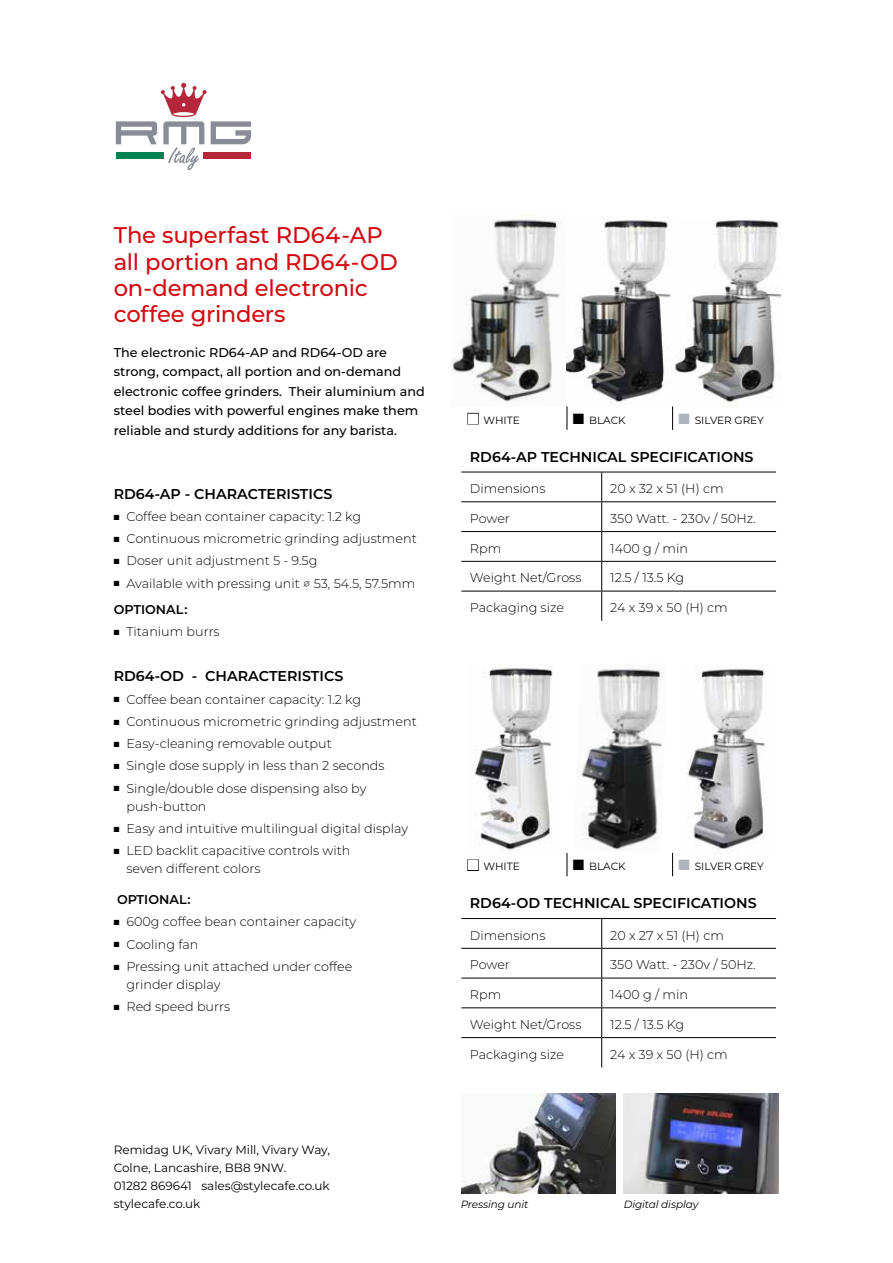
<style>
.page{position:relative;width:893px;height:1263px;background:#fff}
.page>*{position:absolute;margin:0;border:0;box-sizing:border-box;transform-origin:0 0}
.t1{font:500 22.65px/26.4px "Montserrat";letter-spacing:-.01em;color:#d20a11}
.t2{font:600 14.25px "Montserrat";color:#000}
.t3{font:300 12.75px/18px "Montserrat";color:#000}
.t4{font:500 12.75px/19.5px "Montserrat";color:#000}
.t5{font:600 12.75px "Montserrat";color:#000}
.t6{font:12px/18px "Montserrat";color:#000}
.t7{font:10.5px "Montserrat";color:#000}
.t8{font:italic 10.5px "Montserrat";letter-spacing:-.01em;color:#000}
.s1{font-weight:600}
.s2{color:#afb4bc}
</style>
<div class="page">
<svg style="left:116px;top:83px;width:135px;height:87px"></svg>
<svg style="left:601px;top:919px;width:1px;height:148px"></svg>
<hr style="left:461px;top:918px;width:141px;height:1px;background:#000">
<hr style="left:602px;top:918px;width:174px;height:1px;background:#000">
<hr style="left:461px;top:1037px;width:141px;height:1px;background:#000">
<hr style="left:602px;top:1037px;width:174px;height:1px;background:#000">
<hr style="left:461px;top:948px;width:141px;height:1px;background:#000">
<hr style="left:602px;top:948px;width:174px;height:1px;background:#000">
<hr style="left:461px;top:978px;width:141px;height:1px;background:#000">
<hr style="left:602px;top:978px;width:174px;height:1px;background:#000">
<hr style="left:461px;top:1007px;width:141px;height:1px;background:#000">
<hr style="left:602px;top:1007px;width:174px;height:1px;background:#000">
<svg style="left:601px;top:473px;width:1px;height:118px"></svg>
<hr style="left:601px;top:591px;width:1px;height:30px;background:#000">
<hr style="left:461px;top:472px;width:141px;height:1px;background:#000">
<hr style="left:602px;top:472px;width:174px;height:1px;background:#000">
<hr style="left:461px;top:591px;width:141px;height:1px;background:#000">
<hr style="left:602px;top:591px;width:174px;height:1px;background:#000">
<hr style="left:461px;top:501px;width:141px;height:1px;background:#000">
<hr style="left:602px;top:501px;width:174px;height:1px;background:#000">
<hr style="left:461px;top:531px;width:141px;height:1px;background:#000">
<hr style="left:602px;top:531px;width:174px;height:1px;background:#000">
<hr style="left:461px;top:561px;width:141px;height:1px;background:#000">
<hr style="left:602px;top:561px;width:174px;height:1px;background:#000">
<img style="left:461px;top:1094px;width:154px;height:100px">
<img style="left:624px;top:1094px;width:154px;height:100px">
<img style="left:581px;top:669px;width:81px;height:181px">
<img style="left:687px;top:665px;width:78px;height:190px">
<svg style="left:567px;top:853px;width:1px;height:23px"></svg>
<svg style="left:672px;top:853px;width:1px;height:23px"></svg>
<img style="left:474px;top:664px;width:79px;height:186px">
<img style="left:566px;top:220px;width:106px;height:189px">
<img style="left:673px;top:220px;width:109px;height:189px">
<svg style="left:567px;top:406px;width:1px;height:24px"></svg>
<svg style="left:672px;top:406px;width:1px;height:24px"></svg>
<img style="left:451px;top:219px;width:109px;height:183px">
<h1 class="t1" style="left:114px;top:221px;width:286px">The superfast RD64-AP all portion and RD64-OD on-demand electronic coffee grinders</h1>
<p class="t4" style="left:114px;top:342px;width:313px">The electronic RD64-AP and RD64-OD are strong, compact, all portion and on-demand electronic coffee grinders. Their aluminium and steel bodies with powerful engines make them reliable and sturdy additions for any barista.</p>
<p class="t2" style="left:114px;top:483px;width:220px">RD64-AP - CHARACTERISTICS</p>
<p class="t3" style="left:114px;top:507px;width:249px">■ Coffee bean container capacity: 1.2 kg</p>
<p class="t3" style="left:114px;top:529px;width:304px">■ Continuous micrometric grinding adjustment</p>
<p class="t3" style="left:114px;top:551px;width:205px">■ Doser unit adjustment 5 - 9.5g</p>
<p class="t3" style="left:114px;top:569px;width:303px;line-height:26.5px">■ Available with pressing unit ∅ 53, 54.5, 57.5mm<br><span class="s1">OPTIONAL:</span></p>
<p class="t3" style="left:114px;top:622px;width:107px">■ Titanium burrs</p>
<p class="t2" style="left:114px;top:666px;width:231px">RD64-OD - CHARACTERISTICS</p>
<p class="t3" style="left:114px;top:690px;width:249px">■ Coffee bean container capacity: 1.2 kg</p>
<p class="t3" style="left:114px;top:712px;width:304px">■ Continuous micrometric grinding adjustment</p>
<p class="t3" style="left:114px;top:734px;width:220px">■ Easy-cleaning removable output</p>
<p class="t3" style="left:114px;top:756px;width:272px">■ Single dose supply in less than 2 seconds</p>
<p class="t3" style="left:127px;top:779px;width:241px;text-indent:-13px">■ Single/double dose dispensing also by push-button</p>
<p class="t3" style="left:114px;top:819px;width:296px">■ Easy and intuitive multilingual digital display</p>
<p class="t3" style="left:127px;top:841px;width:226px;text-indent:-13px">■ LED backlit capacitive controls with seven different colors</p>
<p class="t5" style="left:117px;top:890px;width:75px">OPTIONAL:</p>
<p class="t3" style="left:114px;top:912px;width:244px">■ 600g coffee bean container capacity</p>
<p class="t3" style="left:114px;top:934px;width:86px">■ Cooling fan</p>
<p class="t3" style="left:127px;top:957px;width:227px;text-indent:-13px">■ Pressing unit attached under coffee grinder display</p>
<p class="t3" style="left:114px;top:997px;width:118px">■ Red speed burrs</p>
<p class="t6" style="left:114px;top:1140px;width:218px">Remidag UK, Vivary Mill, Vivary Way,<br>Colne, Lancashire, BB8 9NW.<br>01282 869641 sales@stylecafe.co.uk stylecafe.co.uk</p>
<p class="t7" style="left:467px;top:413px;width:54px">■ WHITE</p>
<p class="t7" style="left:573px;top:413px;width:54px">■ BLACK</p>
<p class="t7" style="left:679px;top:413px;width:87px"><span class="s2">■</span> SILVER GREY</p>
<p class="t2" style="left:470px;top:447px;width:285px">RD64-AP TECHNICAL SPECIFICATIONS</p>
<p class="t3" style="left:470px;top:479px;width:77px">Dimensions</p>
<p class="t3" style="left:610px;top:479px;width:115px">20 x 32 x 51 (H) cm</p>
<p class="t3" style="left:470px;top:509px;width:42px">Power</p>
<p class="t3" style="left:610px;top:509px;width:147px">350 Watt. - 230v / 50Hz.</p>
<p class="t3" style="left:470px;top:539px;width:33px">Rpm</p>
<p class="t3" style="left:610px;top:539px;width:79px">1400 g / min</p>
<p class="t3" style="left:470px;top:568px;width:113px">Weight Net/Gross</p>
<p class="t3" style="left:610px;top:568px;width:76px">12.5 / 13.5 Kg</p>
<p class="t3" style="left:470px;top:598px;width:96px">Packaging size</p>
<p class="t3" style="left:610px;top:598px;width:119px">24 x 39 x 50 (H) cm</p>
<p class="t7" style="left:467px;top:859px;width:54px">■ WHITE</p>
<p class="t7" style="left:573px;top:859px;width:54px">■ BLACK</p>
<p class="t7" style="left:679px;top:859px;width:87px"><span class="s2">■</span> SILVER GREY</p>
<p class="t2" style="left:470px;top:893px;width:288px">RD64-OD TECHNICAL SPECIFICATIONS</p>
<p class="t3" style="left:470px;top:926px;width:77px">Dimensions</p>
<p class="t3" style="left:610px;top:926px;width:115px">20 x 27 x 51 (H) cm</p>
<p class="t3" style="left:470px;top:955px;width:42px">Power</p>
<p class="t3" style="left:610px;top:955px;width:147px">350 Watt. - 230v / 50Hz.</p>
<p class="t3" style="left:470px;top:985px;width:33px">Rpm</p>
<p class="t3" style="left:610px;top:985px;width:79px">1400 g / min</p>
<p class="t3" style="left:470px;top:1015px;width:113px">Weight Net/Gross</p>
<p class="t3" style="left:610px;top:1015px;width:76px">12.5 / 13.5 Kg</p>
<p class="t3" style="left:470px;top:1045px;width:96px">Packaging size</p>
<p class="t3" style="left:610px;top:1045px;width:119px">24 x 39 x 50 (H) cm</p>
<p class="t8" style="left:461px;top:1197px;width:69px">Pressing unit</p>
<p class="t8" style="left:624px;top:1197px;width:76px">Digital display</p>
</div>
